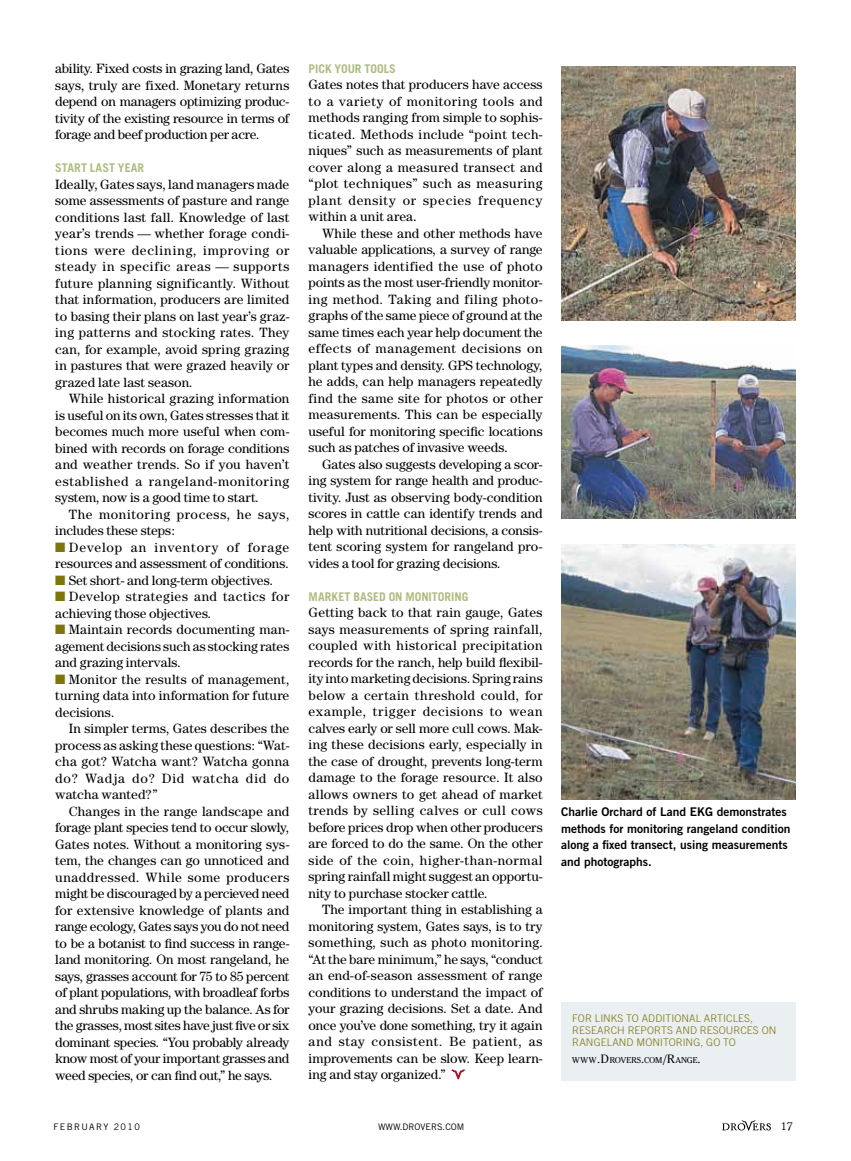
<style>
.page{position:relative;width:851px;height:1161px;background:#fff}
.page>*{position:absolute;margin:0;border:0;box-sizing:border-box;transform-origin:0 0}
.t1{font:13.5px/16.5px "Century";color:#000;text-align:justify}
.t2{font:13.5px/16.5px "Century";letter-spacing:.02em;color:#000}
.t3{font:13.5px/16.5px "Century";letter-spacing:.03em;color:#000}
.t4{font:13.5px "Handle Oldstyle Std";color:#000}
.t5{font:12px/16.5px "Trade Gothic Bold Two";color:#000}
.t6{font:700 12px "Trade Gothic";color:#aebc82}
.t7{font:300 10.5px/12px "Trade Gothic";letter-spacing:.01em;color:#7f750b}
.t8{font:9px "Trade Gothic";color:#000}
.t9{font:9px "Trade Gothic";letter-spacing:.15em;color:#000}
.t10{font:8.4px "Cheltenham";letter-spacing:.005em;color:#000}
.s1{color:#7f750b}
.s2{font-size:12px}
</style>
<div class="page">
<svg style="left:722px;top:1120px;width:48px;height:11px"></svg>
<svg style="left:451px;top:1069px;width:14px;height:11px"></svg>
<div style="left:561px;top:1002px;width:234px;height:78px;background:#eaeff2"></div>
<img style="left:561px;top:67px;width:234px;height:253px">
<img style="left:561px;top:346px;width:234px;height:172px">
<img style="left:561px;top:544px;width:234px;height:256px">
<p class="t1" style="left:55px;top:60px;width:235px">ability. Fixed costs in grazing land, Gates says, truly are fixed. Monetary returns depend on managers optimizing produc&shy;tivity of the existing resource in terms of forage and beef production per acre.</p>
<p class="t6" style="left:55px;top:161px;width:91px">START LAST YEAR</p>
<p class="t1" style="left:55px;top:176px;width:236px">Ideally, Gates says, land managers made some assessments of pasture and range conditions last fall. Knowledge of last year’s trends — whether forage condi&shy;tions were declining, improving or steady in specific areas — supports future planning significantly. Without that information, producers are limited to basing their plans on last year’s graz&shy;ing patterns and stocking rates. They can, for example, avoid spring grazing in pastures that were grazed heavily or grazed late last season.</p>
<p class="t1" style="left:55px;top:390px;width:235px;text-indent:14px">While historical grazing information is useful on its own, Gates stresses that it becomes much more useful when com&shy;bined with records on forage conditions and weather trends. So if you haven’t established a rangeland-monitoring system, now is a good time to start.</p>
<p class="t3" style="left:55px;top:506px;width:235px;text-indent:14px">The monitoring process, he says, includes these steps:</p>
<p class="t1" style="left:55px;top:539px;width:235px"><span class="s1">■</span> Develop an inventory of forage resources and assessment of conditions.</p>
<p class="t1" style="left:55px;top:572px;width:219px"><span class="s1">■</span> Set short- and long-term objectives.</p>
<p class="t2" style="left:55px;top:588px;width:235px"><span class="s1">■</span> Develop strategies and tactics for achieving those objectives.</p>
<p class="t1" style="left:55px;top:621px;width:236px"><span class="s1">■</span> Maintain records documenting man&shy;agement decisions such as stocking rates and grazing intervals.</p>
<p class="t1" style="left:55px;top:670px;width:235px"><span class="s1">■</span> Monitor the results of management, turning data into information for future decisions.</p>
<p class="t1" style="left:55px;top:720px;width:235px;text-indent:14px">In simpler terms, Gates describes the process as asking these questions: “Wat&shy;cha got? Watcha want? Watcha gonna do? Wadja do? Did watcha did do watcha wanted?”</p>
<p class="t1" style="left:55px;top:802px;width:236px;text-indent:14px">Changes in the range landscape and forage plant species tend to occur slowly, Gates notes. Without a monitoring sys&shy;tem, the changes can go unnoticed and unaddressed. While some producers might be discouraged by a percieved need for extensive knowledge of plants and range ecology, Gates says you do not need to be a botanist to find success in range&shy;land monitoring. On most rangeland, he says, grasses account for 75 to 85 percent of plant populations, with broadleaf forbs and shrubs making up the balance. As for the grasses, most sites have just five or six dominant species. “You probably already know most of your important grasses and weed species, or can find out,” he says.</p>
<p class="t6" style="left:308px;top:61px;width:88px">PICK YOUR TOOLS</p>
<p class="t1" style="left:308px;top:76px;width:236px">Gates notes that producers have access to a variety of monitoring tools and methods ranging from simple to sophis&shy;ticated. Methods include “point tech&shy;niques” such as measurements of plant cover along a measured transect and “plot techniques” such as measuring plant density or species frequency within a unit area.</p>
<p class="t1" style="left:308px;top:225px;width:236px;text-indent:14px">While these and other methods have valuable applications, a survey of range managers identified the use of photo points as the most user-friendly monitor&shy;ing method. Taking and filing photo&shy;graphs of the same piece of ground at the same times each year help document the effects of management decisions on plant types and density. GPS technology, he adds, can help managers repeatedly find the same site for photos or other measurements. This can be especially useful for monitoring specific locations such as patches of invasive weeds.</p>
<p class="t1" style="left:308px;top:456px;width:235px;text-indent:14px">Gates also suggests developing a scor&shy;ing system for range health and produc&shy;tivity. Just as observing body-condition scores in cattle can identify trends and help with nutritional decisions, a consis&shy;tent scoring system for rangeland pro&shy;vides a tool for grazing decisions.</p>
<p class="t6" style="left:308px;top:589px;width:161px">MARKET BASED ON MONITORING</p>
<p class="t1" style="left:308px;top:604px;width:236px">Getting back to that rain gauge, Gates says measurements of spring rainfall, coupled with historical precipitation records for the ranch, help build flexibil&shy;ity into marketing decisions. Spring rains below a certain threshold could, for example, trigger decisions to wean calves early or sell more cull cows. Mak&shy;ing these decisions early, especially in the case of drought, prevents long-term damage to the forage resource. It also allows owners to get ahead of market trends by selling calves or cull cows before prices drop when other producers are forced to do the same. On the other side of the coin, higher-than-normal spring rainfall might suggest an opportu&shy;nity to purchase stocker cattle.</p>
<p class="t1" style="left:308px;top:901px;width:235px;text-indent:14px">The important thing in establishing a monitoring system, Gates says, is to try something, such as photo monitoring. “At the bare minimum,” he says, “conduct an end-of-season assessment of range conditions to understand the impact of your grazing decisions. Set a date. And once you’ve done something, try it again and stay consistent. Be patient, as improvements can be slow. Keep learn&shy;ing and stay organized.”</p>
<p class="t5" style="left:561px;top:803px;width:231px">Charlie Orchard of Land EKG demonstrates methods for monitoring rangeland condition along a fixed transect, using measurements and photographs.</p>
<p class="t7" style="left:572px;top:1013px;width:206px">FOR LINKS TO ADDITIONAL ARTICLES,<br>RESEARCH REPORTS AND RESOURCES ON<br>RANGELAND MONITORING, GO TO</p>
<p class="t10" style="left:572px;top:1055px;width:130px">WWW<span class="s2">.D</span>ROVERS<span class="s2">.</span>COM<span class="s2">/R</span>ANGE<span class="s2">.</span></p>
<p class="t9" style="left:54px;top:1121px;width:88px">FEBRUARY 2010</p>
<p class="t8" style="left:378px;top:1121px;width:88px">WWW.DROVERS.COM</p>
<p class="t4" style="left:781px;top:1118px;width:14px">17</p>
</div>
